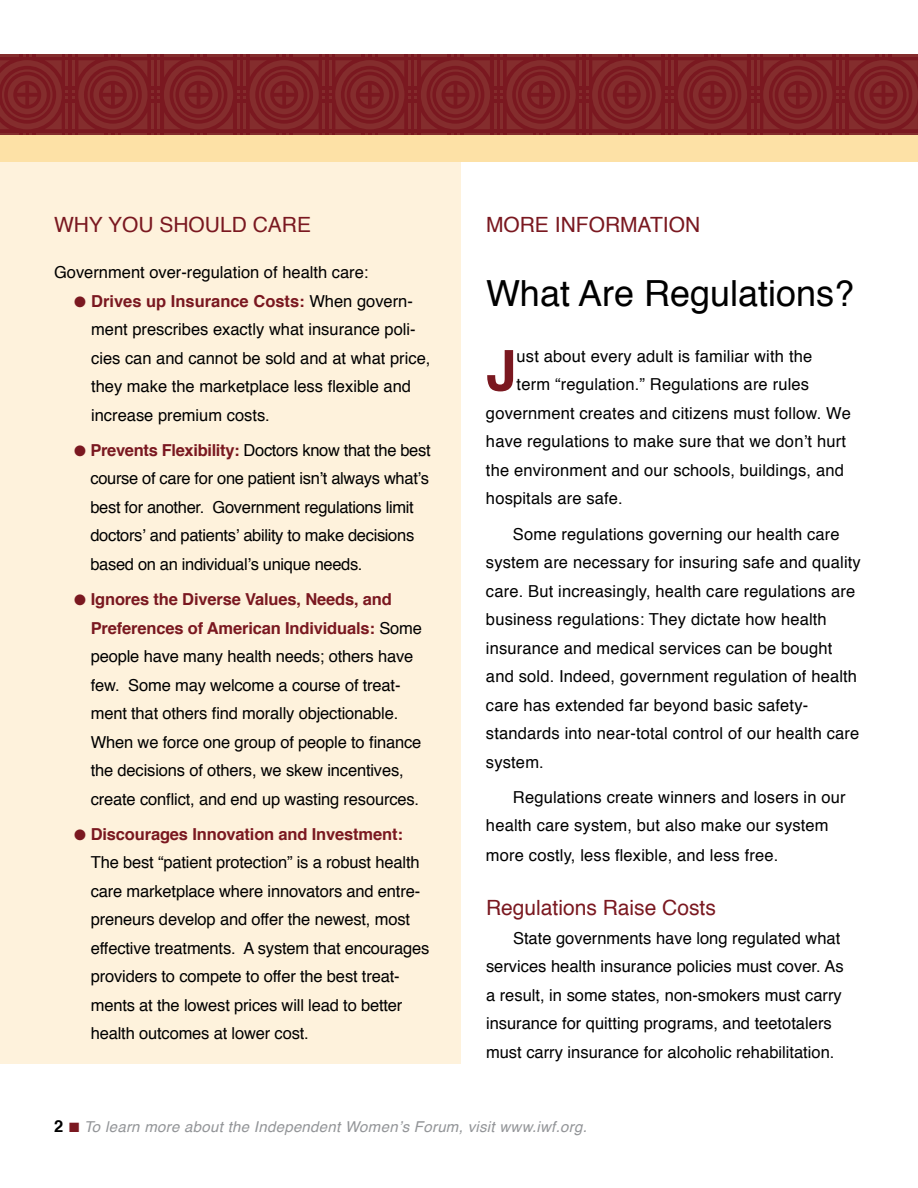
<style>
.page{position:relative;width:918px;height:1188px;background:#fff}
.page>*{position:absolute;margin:0;border:0;box-sizing:border-box;transform-origin:0 0}
.t1{font:700 56.1px "Helvetica";color:#7a1820}
.t2{font:36px "Helvetica";color:#000}
.t3{font:21px "Helvetica";color:#7a1820}
.t4{font:16.5px/28.5px "Helvetica";color:#000}
.t5{font:16.5px/28.5px "Helvetica";letter-spacing:-.02em;color:#000}
.t6{font:italic 15px "Helvetica";letter-spacing:.02em;color:#939598}
.s1{color:#7a1820}
.s2{font-weight:700;color:#7a1820}
.s3{font-weight:700;font-style:normal;font-size:16.5px;color:#000}
</style>
<div class="page">
<div style="left:0;top:162px;width:460px;height:902px;background:#fef2dc"></div>
<svg style="left:0;top:54px;width:918px;height:81px"></svg>
<div style="left:0;top:135px;width:918px;height:27px;background:#fde1a6"></div>
<p class="t3" style="left:54px;top:208px;width:259px">why you should care</p>
<p class="t4" style="left:54px;top:259px;width:316px">Government over-regulation of health care:</p>
<p class="t4" style="left:91px;top:287px;width:341px;text-indent:-17px"><span class="s1">●</span> <span class="s2">Drives up Insurance Costs:</span> When govern&shy;ment prescribes exactly what insurance poli&shy;cies can and cannot be sold and at what price, they make the marketplace less flexible and increase premium costs.</p>
<p class="t5" style="left:90px;top:436px;width:342px;text-indent:-16px"><span class="s1">●</span> <span class="s2">Prevents Flexibility:</span> Doctors know that the best course of care for one patient isn’t always what’s best for another. Government regulations limit doctors’ and patients’ ability to make decisions based on an individual’s unique needs.</p>
<p class="t4" style="left:91px;top:586px;width:333px;text-indent:-17px"><span class="s1">●</span> <span class="s2">Ignores the Diverse Values, Needs, and Preferences of American Individuals:</span> Some people have many health needs; others have few. Some may welcome a course of treat&shy;ment that others find morally objectionable.<br>When we force one group of people to finance the decisions of others, we skew incentives, create conflict, and end up wasting resources.</p>
<p class="t4" style="left:91px;top:820px;width:340px;text-indent:-17px"><span class="s1">●</span> <span class="s2">Discourages Innovation and Investment:<br></span>The best “patient protection” is a robust health care marketplace where innovators and entre&shy;preneurs develop and offer the newest, most effective treatments. A system that encourages providers to compete to offer the best treat&shy;ments at the lowest prices will lead to better health outcomes at lower cost.</p>
<p class="t3" style="left:486px;top:208px;width:216px">more i nformation</p>
<h2 class="t2" style="left:486px;top:266px;width:370px">What Are Regulations?</h2>
<h1 class="t1" style="left:486px;top:325px;width:33px">J</h1>
<p class="t4" style="left:517px;top:342px;width:297px">ust about every adult is familiar with the</p>
<p class="t4" style="left:517px;top:371px;width:294px">term “regulation.” Regulations are rules</p>
<p class="t4" style="left:486px;top:399px;width:366px">government creates and citizens must follow. We</p>
<p class="t4" style="left:486px;top:428px;width:361px">have regulations to make sure that we don’t hurt</p>
<p class="t4" style="left:486px;top:456px;width:359px">the environment and our schools, buildings, and</p>
<p class="t4" style="left:486px;top:485px;width:138px">hospitals are safe.</p>
<p class="t4" style="left:486px;top:520px;width:376px;text-indent:27px">Some regulations governing our health care system are necessary for insuring safe and quality care. But increasingly, health care regulations are business regulations: They dictate how health insurance and medical services can be bought and sold. Indeed, government regulation of health care has extended far beyond basic safety&shy;standards into near-total control of our health care system.</p>
<p class="t4" style="left:486px;top:783px;width:361px;text-indent:27px">Regulations create winners and losers in our health care system, but also make our system</p>
<p class="t4" style="left:486px;top:842px;width:294px">more costly, less flexible, and less free.</p>
<p class="t3" style="left:486px;top:892px;width:231px">Regulations Raise Costs</p>
<p class="t4" style="left:486px;top:924px;width:359px;text-indent:27px">State governments have long regulated what services health insurance policies must cover. As a result, in some states, non-smokers must carry insurance for quitting programs, and teetotalers must carry insurance for alcoholic rehabilitation.</p>
<p class="t6" style="left:54px;top:1115px;width:535px"><span class="s3">2</span> <span class="s1">■</span> To learn more about the Independent Women’s Forum, visit www.iwf.org.</p>
</div>
